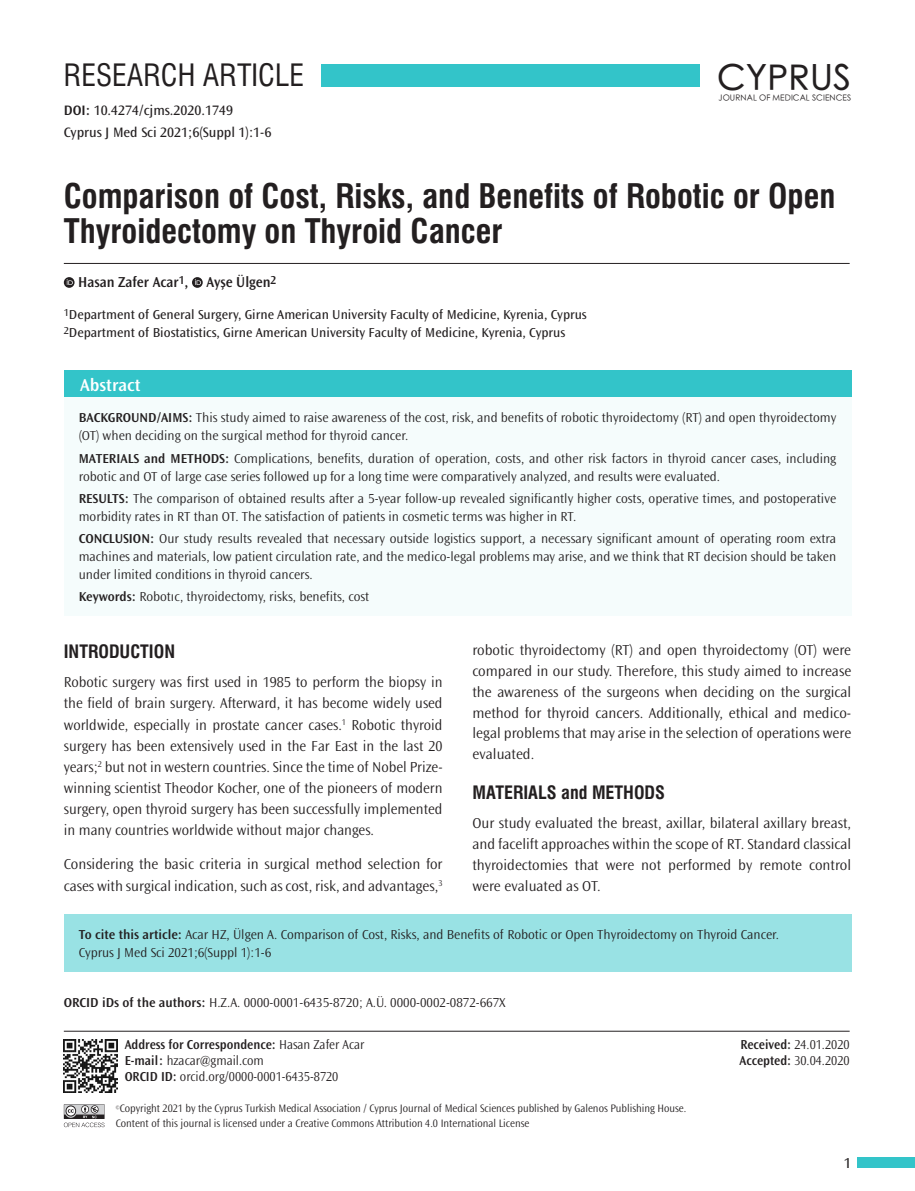
<style>
.page{position:relative;width:915px;height:1191px;background:#fff}
.page>*{position:absolute;margin:0;border:0;box-sizing:border-box;transform-origin:0 0}
.t1{font:500 35.1px "ST Heiti SC";letter-spacing:.01em;color:#231f20}
.BASLIK{font:33px/34.5px "Swiss Condensed Bold Tr";color:#231f20}
.TARZ{font:30px "Swiss Condensed Tr";color:#231f20}
.ARA_BASLIK{font:18px "Swiss Condensed Bold Tr";color:#231f20}
.t2{font:600 18px "Ocean Sans Std";color:#fff}
.YAZI{font:300 15px/21.1px "Ocean Sans Std";color:#231f20;text-align:justify}
.YAZARLAR{font:600 15px "Ocean Sans Std";color:#231f20;scale:.96 1}
.t3{font:15px "Ocean Sans Std";color:#231f20}
.KISA_AD{font:14.25px "Ocean Sans Std";color:#231f20}
.DOI{font:14.25px "Ocean Sans Std";color:#231f20}
.OZET{font:300 13.5px/18px "Ocean Sans Std";color:#231f20}
.KURUM{font:13.5px "Ocean Sans Std";color:#231f20}
.CİTE_AS{font:300 13.5px "Ocean Sans Std";color:#231f20}
.OZET-2{font:300 13.5px "Ocean Sans Std";color:#231f20;scale:.95 1}
.ORCID{font:300 13.5px "Ocean Sans Std";color:#231f20}
.t4{font:600 13.5px "Ocean Sans Std";color:#231f20;scale:.95 1}
.t5{font:300 11.25px/15px "Ocean Sans Std";color:#231f20;scale:.95 1}
.t6{font:300 8.25px "ST Heiti SC";letter-spacing:.01em;color:#231f20}
.t7{font:300 4.8px "Ocean Sans Std";color:#231f20;scale:.95 1}
.s1{font-weight:600}
.s2{font-weight:300}
</style>
<div class="page">
<svg style="left:64px;top:1104px;width:40px;height:23px"></svg>
<div style="left:857px;top:1157px;width:57px;height:11px;background:#33c4c9"></div>
<div style="left:321px;top:64px;width:378px;height:22px;background:#33c4c9"></div>
<img style="left:64px;top:1039px;width:53px;height:53px">
<svg style="left:64px;top:277px;width:10px;height:11px"></svg>
<svg style="left:67px;top:279px;width:6px;height:6px"></svg>
<div style="left:192px;top:277px;width:11px;height:11px;background:#231f20;border-radius:50%"></div>
<svg style="left:195px;top:279px;width:6px;height:6px"></svg>
<hr style="left:64px;top:263px;width:785px;height:1px;background:#231f20">
<div style="left:64px;top:370px;width:786px;height:27px;background:#33c4c9"></div>
<hr style="left:64px;top:1030px;width:785px;height:1px;background:#231f20">
<div style="left:64px;top:397px;width:786px;height:219px;background:#f5fcfc"></div>
<div style="left:64px;top:914px;width:786px;height:57px;background:#99e2e4"></div>
<p class="TARZ" style="left:64px;top:57px;width:242px">RESEARCH ARTICLE</p>
<p class="KISA_AD" style="left:64px;top:124px;width:209px">Cyprus J Med Sci 2021;6(Suppl 1):1-6</p>
<p class="DOI" style="left:64px;top:102px;width:171px"><span class="s1">DOI:</span> 10.4274/cjms.2020.1749</p>
<p class="t1" style="left:717px;top:60px;width:135px">CYPRUS</p>
<p class="t6" style="left:718px;top:91px;width:134px">JOURNAL OF MEDICAL SCIENCES</p>
<p class="BASLIK" style="left:64px;top:179px;width:772px">Comparison of Cost, Risks, and Benefits of Robotic or Open<br>Thyroidectomy on Thyroid Cancer</p>
<p class="YAZARLAR" style="left:78px;top:274px;width:208px">Hasan Zafer Acar<sup>1</sup>, Ayşe Ülgen<sup>2</sup></p>
<p class="KURUM" style="left:64px;top:307px;width:524px"><sup>1</sup>Department of General Surgery, Girne American University Faculty of Medicine, Kyrenia, Cyprus</p>
<p class="KURUM" style="left:64px;top:325px;width:502px"><sup>2</sup>Department of Biostatistics, Girne American University Faculty of Medicine, Kyrenia, Cyprus</p>
<p class="t2" style="left:80px;top:374px;width:62px">Abstract</p>
<p class="OZET" style="left:79px;top:409px;width:758px"><span class="s1">BACKGROUND/AIMS:</span> This study aimed to raise awareness of the cost, risk, and benefits of robotic thyroidectomy (RT) and open thyroidectomy (OT) when deciding on the surgical method for thyroid cancer.</p>
<p class="OZET" style="left:79px;top:449px;width:758px"><span class="s1">MATERIALS and METHODS:</span> Complications, benefits, duration of operation, costs, and other risk factors in thyroid cancer cases, including robotic and OT of large case series followed up for a long time were comparatively analyzed, and results were evaluated.</p>
<p class="OZET" style="left:79px;top:489px;width:758px"><span class="s1">RESULTS:</span> The comparison of obtained results after a 5-year follow-up revealed significantly higher costs, operative times, and postoperative morbidity rates in RT than OT. The satisfaction of patients in cosmetic terms was higher in RT.</p>
<p class="OZET" style="left:79px;top:530px;width:758px;text-align:justify"><span class="s1">CONCLUSION:</span> Our study results revealed that necessary outside logistics support, a necessary significant amount of operating room extra machines and materials, low patient circulation rate, and the medico-legal problems may arise, and we think that RT decision should be taken under limited conditions in thyroid cancers.</p>
<p class="OZET" style="left:79px;top:588px;width:292px"><span class="s1">Keywords:</span> Robotıc, thyroidectomy, risks, benefits, cost</p>
<p class="ARA_BASLIK" style="left:64px;top:640px;width:113px">INTRODUCTION</p>
<p class="YAZI" style="left:64px;top:672px;width:380px">Robotic surgery was first used in 1985 to perform the biopsy in the field of brain surgery. Afterward, it has become widely used worldwide, especially in prostate cancer cases.<sup>1</sup> Robotic thyroid surgery has been extensively used in the Far East in the last 20 years;<sup>2</sup> but not in western countries. Since the time of Nobel Prize&shy;winning scientist Theodor Kocher, one of the pioneers of modern surgery, open thyroid surgery has been successfully implemented in many countries worldwide without major changes.</p>
<p class="YAZI" style="left:64px;top:854px;width:380px">Considering the basic criteria in surgical method selection for cases with surgical indication, such as cost, risk, and advantages,<sup>3</sup></p>
<p class="YAZI" style="left:472px;top:640px;width:380px">robotic thyroidectomy (RT) and open thyroidectomy (OT) were compared in our study. Therefore, this study aimed to increase the awareness of the surgeons when deciding on the surgical method for thyroid cancers. Additionally, ethical and medico&shy;legal problems that may arise in the selection of operations were evaluated.</p>
<p class="ARA_BASLIK" style="left:472px;top:781px;width:194px">MATERIALS and METHODS</p>
<p class="YAZI" style="left:472px;top:813px;width:380px">Our study evaluated the breast, axillar, bilateral axillary breast, and facelift approaches within the scope of RT. Standard classical thyroidectomies that were not performed by remote control were evaluated as OT.</p>
<p class="CİTE_AS" style="left:79px;top:927px;width:701px"><span class="s1">To cite this article:</span> Acar HZ, Ülgen A. Comparison of Cost, Risks, and Benefits of Robotic or Open Thyroidectomy on Thyroid Cancer.</p>
<p class="CİTE_AS" style="left:79px;top:945px;width:194px">Cyprus J Med Sci 2021;6(Suppl 1):1-6</p>
<p class="ORCID" style="left:64px;top:995px;width:443px"><span class="s1">ORCID iDs of the authors:</span> H.Z.A. 0000-0001-6435-8720; A.Ü. 0000-0002-0872-667X</p>
<p class="t4" style="left:125px;top:1037px;width:254px">Address for Correspondence: <span class="s2">Hasan Zafer Acar</span></p>
<p class="OZET-2" style="left:125px;top:1053px;width:148px"><span class="s1">E-mail:</span> hzacar@gmail.com</p>
<p class="OZET-2" style="left:125px;top:1069px;width:226px"><span class="s1">ORCID ID:</span> orcid.org/0000-0001-6435-8720</p>
<p class="t5" style="left:116px;top:1101px;width:602px;text-indent:4px">Copyright 2021 by the Cyprus Turkish Medical Association / Cyprus Journal of Medical Sciences published by Galenos Publishing House.<br>Content of this journal is licensed under a Creative Commons Attribution 4.0 International License</p>
<p class="t7" style="left:116px;top:1105px;width:6px">©</p>
<p class="OZET-2" style="left:740px;top:1037px;width:116px"><span class="s1">Received:</span> 24.01.2020</p>
<p class="OZET-2" style="left:739px;top:1053px;width:117px"><span class="s1">Accepted:</span> 30.04.2020</p>
<p class="t3" style="left:843px;top:1154px;width:9px">1</p>
</div>
